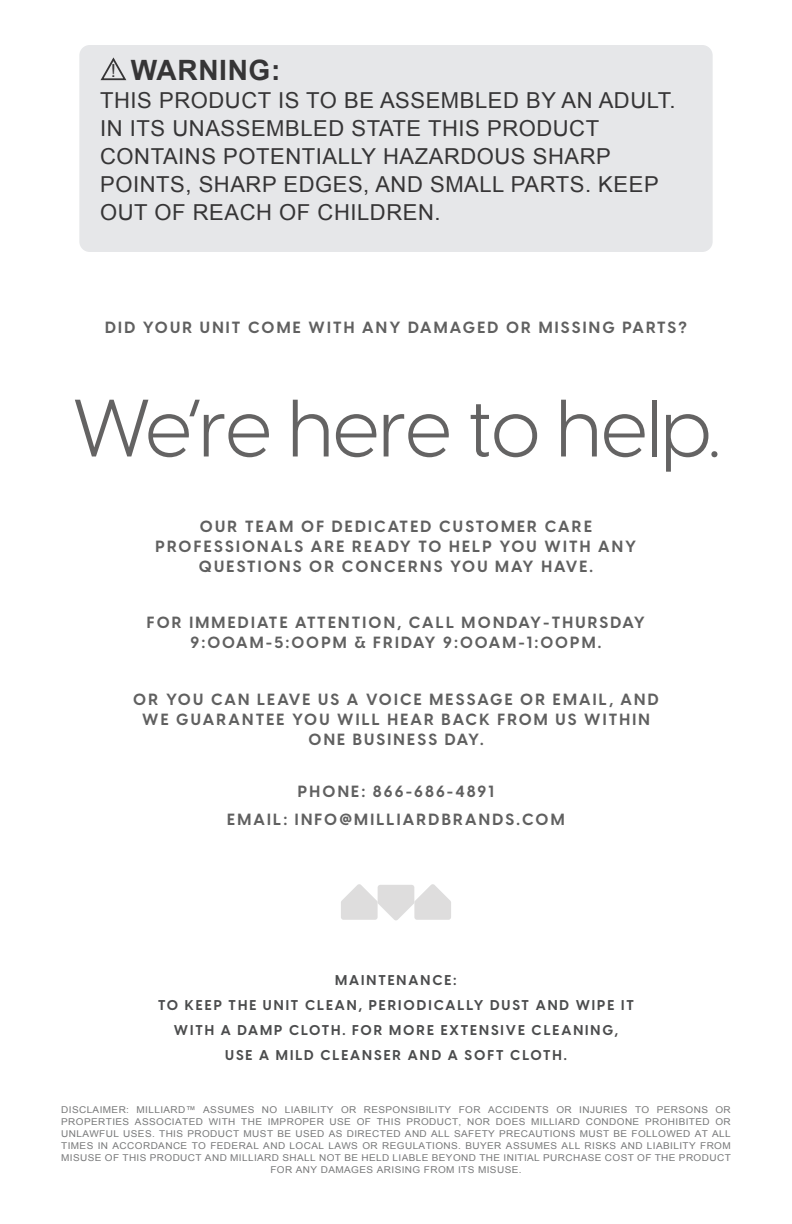
<style>
.page{position:relative;width:792px;height:1224px;background:#fff}
.page>*{position:absolute;margin:0;border:0;box-sizing:border-box;transform-origin:0 0}
.t1{font:80px "Visby CF";letter-spacing:-.01em;color:#646363}
.t2{font:700 28px "Arial";letter-spacing:.025em;color:#363536}
.t3{font:22px/28px "Arial";letter-spacing:.025em;color:#363536}
.t4{font:18px "Helvetica";color:#363536}
.t5{font:700 16px/20px "Visby CF";letter-spacing:.14em;color:#606060;text-align:center}
.t6{font:700 14px "Visby CF";letter-spacing:.14em;color:#4b4c4d}
.t7{font:9.4px/12px "Arial";letter-spacing:.04em;color:#78797a;text-align:center;scale:1.06 1}
</style>
<div class="page">
<div style="left:79px;top:45px;width:634px;height:207px;background:#e6e7e9;border-radius:10px"></div>
<svg style="left:100px;top:57px;width:27px;height:24px"></svg>
<svg style="left:341px;top:884px;width:110px;height:37px"></svg>
<p class="t2" style="left:131px;top:52px;width:151px">WARNING:</p>
<p class="t3" style="left:100px;top:87px;width:577px">THIS PRODUCT IS TO BE ASSEMBLED BY AN ADULT.<br>IN ITS UNASSEMBLED STATE THIS PRODUCT CONTAINS POTENTIALLY HAZARDOUS SHARP POINTS, SHARP EDGES, AND SMALL PARTS. KEEP OUT OF REACH OF CHILDREN.</p>
<p class="t4" style="left:110px;top:57px;width:7px">!</p>
<p class="t5" style="left:105px;top:316px;width:583px">DID YOUR UNIT COME WITH ANY DAMAGED OR MISSING PARTS?</p>
<p class="t1" style="left:72px;top:368px;width:650px">We’re here to help.</p>
<p class="t5" style="left:156px;top:515px;width:482px">OUR TEAM OF DEDICATED CUSTOMER CARE<br>PROFESSIONALS ARE READY TO HELP YOU WITH ANY<br>QUESTIONS OR CONCERNS YOU MAY HAVE.</p>
<p class="t5" style="left:147px;top:612px;width:500px">FOR IMMEDIATE ATTENTION, CALL MONDAY-THURSDAY<br>9:00AM-5:00PM &amp; FRIDAY 9:00AM-1:00PM.</p>
<p class="t5" style="left:133px;top:688px;width:527px">OR YOU CAN LEAVE US A VOICE MESSAGE OR EMAIL, AND<br>WE GUARANTEE YOU WILL HEAR BACK FROM US WITHIN<br>ONE BUSINESS DAY.</p>
<p class="t5" style="left:298px;top:780px;width:198px">PHONE: 866-686-4891</p>
<p class="t5" style="left:227px;top:808px;width:339px">EMAIL: INFO@MILLIARDBRANDS.COM</p>
<p class="t6" style="left:335px;top:970px;width:123px">MAINTENANCE:</p>
<p class="t6" style="left:158px;top:994px;width:477px">TO KEEP THE UNIT CLEAN, PERIODICALLY DUST AND WIPE IT</p>
<p class="t6" style="left:174px;top:1019px;width:446px">WITH A DAMP CLOTH. FOR MORE EXTENSIVE CLEANING,</p>
<p class="t6" style="left:225px;top:1044px;width:343px">USE A MILD CLEANSER AND A SOFT CLOTH.</p>
<p class="t7" style="left:61px;top:1103px;width:633px">DISCLAIMER: MILLIARD™ ASSUMES NO LIABILITY OR RESPONSIBILITY FOR ACCIDENTS OR INJURIES TO PERSONS OR PROPERTIES ASSOCIATED WITH THE IMPROPER USE OF THIS PRODUCT, NOR DOES MILLIARD CONDONE PROHIBITED OR UNLAWFUL USES. THIS PRODUCT MUST BE USED AS DIRECTED AND ALL SAFETY PRECAUTIONS MUST BE FOLLOWED AT ALL TIMES IN ACCORDANCE TO FEDERAL AND LOCAL LAWS OR REGULATIONS. BUYER ASSUMES ALL RISKS AND LIABILITY FROM MISUSE OF THIS PRODUCT AND MILLIARD SHALL NOT BE HELD LIABLE BEYOND THE INITIAL PURCHASE COST OF THE PRODUCT FOR ANY DAMAGES ARISING FROM ITS MISUSE.</p>
</div>
